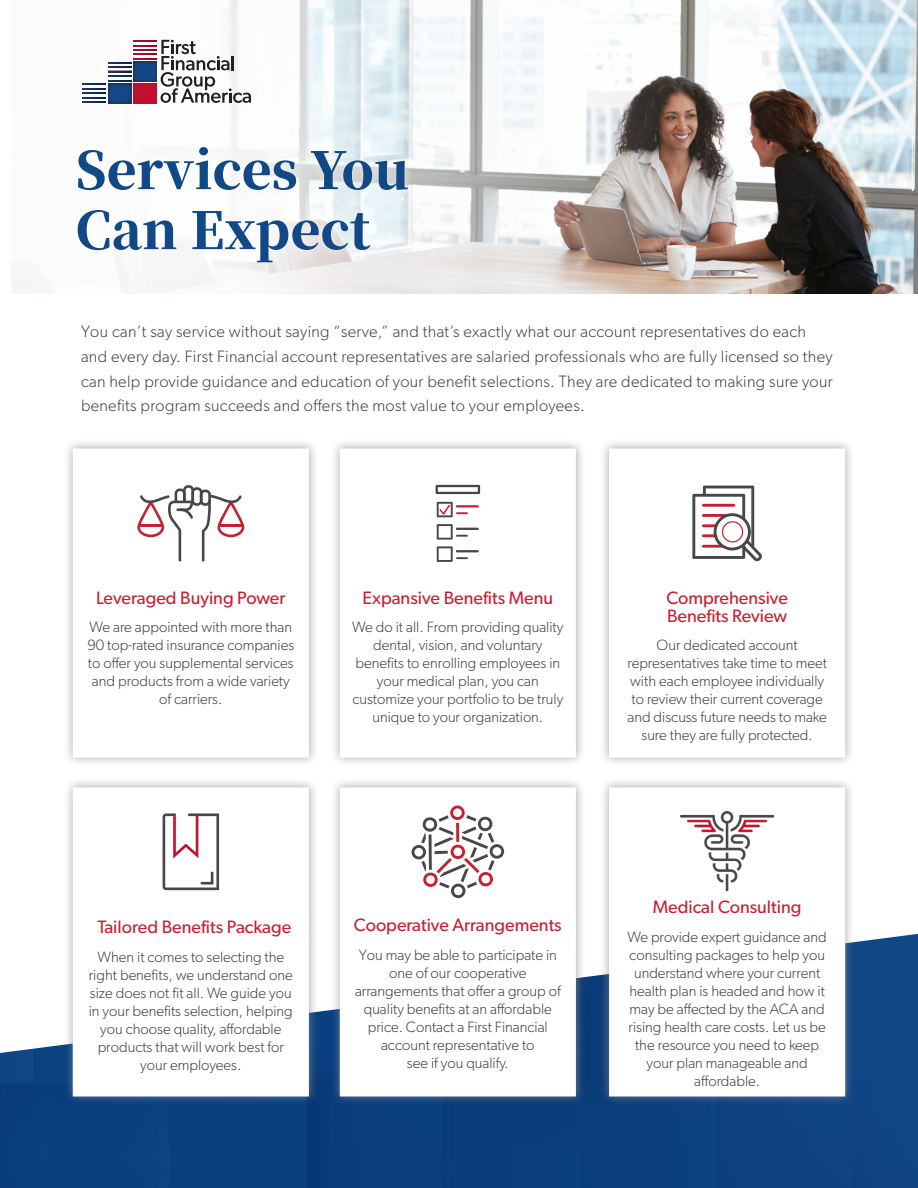
<style>
.page{position:relative;width:918px;height:1188px;background:#fff}
.page>*{position:absolute;margin:0;border:0;box-sizing:border-box;transform-origin:0 0}
.t1{font:900 51px "Noto Serif SC";color:#114987}
.Paragraph_Header_-_B{font:18px/18px "Gibson";color:#c42133}
.Main_Paragraph{font:300 16.5px/24.8px "Gibson";letter-spacing:.02em;color:#3e3e3f}
.Box_Text{font:300 15px/18px "Gibson";color:#3e3e3f;text-align:center}
.Paragraph_Header_-_B-2{font:300 15px/18px "Gibson";color:#3e3e3f;text-align:center}
</style>
<div class="page">
<img style="left:0;top:934px;width:918px;height:254px">
<img style="left:11px;top:0;width:907px;height:294px">
<div style="left:68px;top:138px;width:348px;height:134px;background:#fff;opacity:.72"></div>
<div style="left:63px;top:439px;width:255px;height:328px;background:#888b8d;opacity:.75"></div>
<div style="left:73px;top:448px;width:236px;height:310px;background:#fff;border:2px solid #fff"></div>
<div style="left:63px;top:778px;width:255px;height:328px;background:#888b8d;opacity:.75"></div>
<div style="left:73px;top:787px;width:236px;height:309px;background:#fff"></div>
<div style="left:330px;top:439px;width:255px;height:328px;background:#888b8d;opacity:.75"></div>
<div style="left:340px;top:448px;width:236px;height:310px;background:#fff;border:2px solid #fff"></div>
<div style="left:599px;top:439px;width:256px;height:328px;background:#888b8d;opacity:.75"></div>
<div style="left:609px;top:448px;width:236px;height:310px;background:#fff;border:2px solid #fff"></div>
<div style="left:330px;top:778px;width:255px;height:328px;background:#888b8d;opacity:.75"></div>
<div style="left:340px;top:787px;width:236px;height:309px;background:#fff;border:2px solid #fff"></div>
<div style="left:599px;top:778px;width:256px;height:328px;background:#888b8d;opacity:.75"></div>
<div style="left:609px;top:787px;width:236px;height:309px;background:#fff;border:2px solid #fff"></div>
<svg style="left:137px;top:485px;width:107px;height:77px"></svg>
<svg style="left:436px;top:485px;width:44px;height:9px"></svg>
<hr style="left:456px;top:505px;width:23px;height:3px;background:#c42133">
<hr style="left:456px;top:528px;width:23px;height:2px;background:#474747">
<hr style="left:456px;top:550px;width:23px;height:2px;background:#474747">
<svg style="left:437px;top:546px;width:31px;height:16px"></svg>
<svg style="left:437px;top:524px;width:31px;height:16px"></svg>
<svg style="left:437px;top:502px;width:31px;height:15px"></svg>
<svg style="left:692px;top:486px;width:70px;height:75px"></svg>
<svg style="left:163px;top:813px;width:56px;height:77px"></svg>
<svg style="left:412px;top:805px;width:92px;height:93px"></svg>
<img style="left:681px;top:812px;width:92px;height:79px">
<svg style="left:83px;top:40px;width:168px;height:63px"></svg>
<p class="t1" style="left:75px;top:142px;width:335px">Services You</p>
<p class="t1" style="left:75px;top:202px;width:296px">Can Expect</p>
<p class="Main_Paragraph" style="left:81px;top:319px;width:753px">You can’t say service without saying “serve,” and that’s exactly what our account representatives do each and every day. First Financial account representatives are salaried professionals who are fully licensed so they can help provide guidance and education of your benefit selections. They are dedicated to making sure your benefits program succeeds and offers the most value to your employees.</p>
<p class="Paragraph_Header_-_B" style="left:96px;top:588px;width:191px">Leveraged Buying Power</p>
<p class="Box_Text" style="left:87px;top:618px;width:208px">We are appointed with more than<br>90 top-rated insurance companies to offer you supplemental services and products from a wide variety of carriers.</p>
<p class="Paragraph_Header_-_B" style="left:363px;top:588px;width:192px">Expansive Benefits Menu</p>
<p class="Box_Text" style="left:352px;top:618px;width:213px">We do it all. From providing quality dental, vision, and voluntary benefits to enrolling employees in your medical plan, you can customize your portfolio to be truly unique to your organization.</p>
<p class="Paragraph_Header_-_B" style="left:97px;top:917px;width:195px">Tailored Benefits Package</p>
<p class="Box_Text" style="left:89px;top:947px;width:206px">When it comes to selecting the right benefits, we understand one size does not fit all. We guide you in your benefits selection, helping you choose quality, affordable products that will work best for your employees.</p>
<p class="Paragraph_Header_-_B" style="left:354px;top:916px;width:209px">Cooperative Arrangements</p>
<p class="Box_Text" style="left:355px;top:946px;width:207px">You may be able to participate in one of our cooperative arrangements that offer a group of quality benefits at an affordable price. Contact a First Financial account representative to</p>
<p class="Box_Text" style="left:407px;top:1054px;width:103px">see if you qualify.</p>
<p class="Paragraph_Header_-_B" style="left:666px;top:588px;width:123px">Comprehensive<br>Benefits Review</p>
<p class="Paragraph_Header_-_B-2" style="left:627px;top:636px;width:201px">Our dedicated account representatives take time to meet with each employee individually to review their current coverage and discuss future needs to make sure they are fully protected.</p>
<p class="Paragraph_Header_-_B" style="left:653px;top:898px;width:150px">Medical Consulting</p>
<p class="Paragraph_Header_-_B-2" style="left:628px;top:928px;width:201px">We provide expert guidance and consulting packages to help you understand where your current health plan is headed and how it may be affected by the ACA and rising health care costs. Let us be the resource you need to keep your plan manageable and affordable.</p>
</div>
